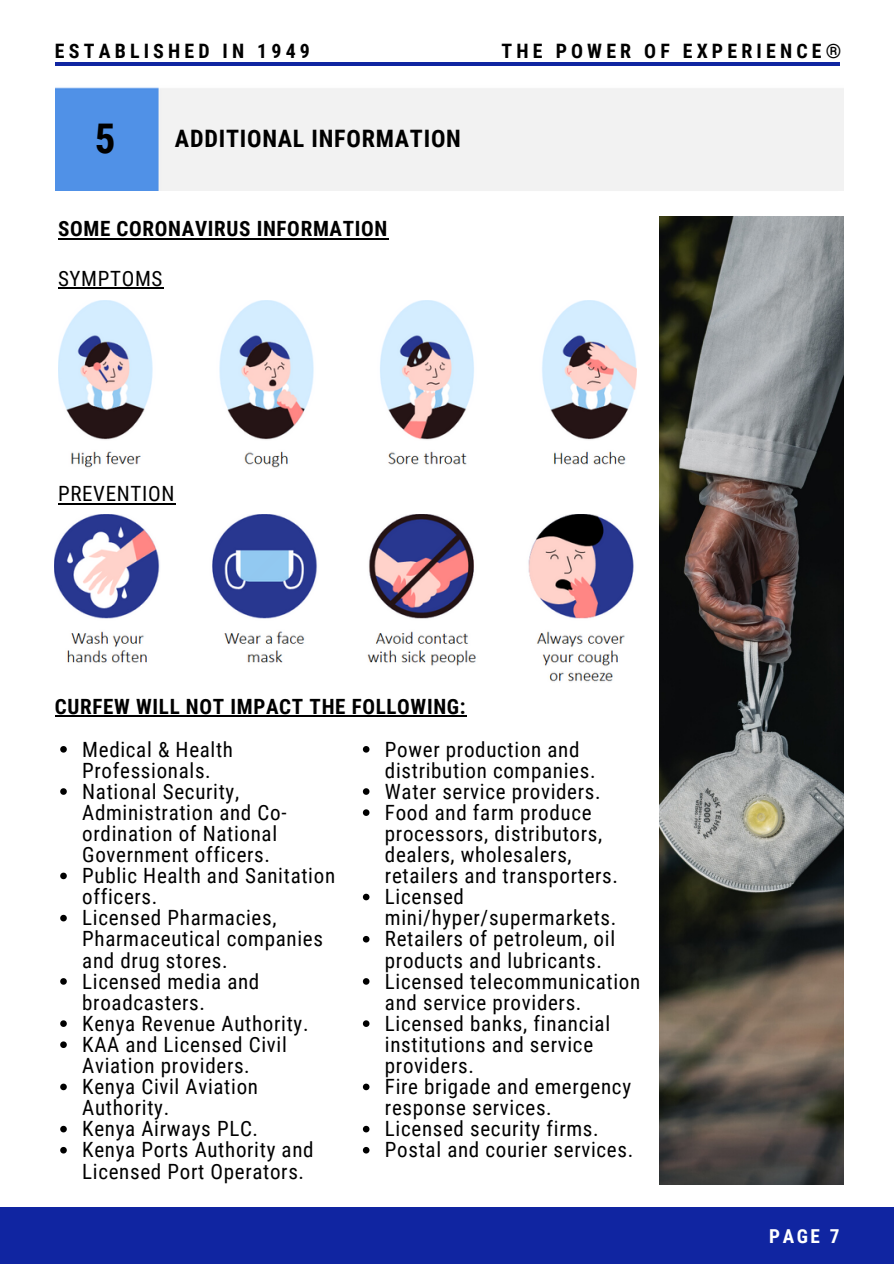
<style>
.page{position:relative;width:894px;height:1264px;background:#fff}
.page>*{position:absolute;margin:0;border:0;box-sizing:border-box;transform-origin:0 0}
.t1{font:700 40.95px "Roboto Condensed";color:#000}
.t2{font:24px "Roboto Condensed";letter-spacing:.03em;color:#000}
.t3{font:700 24px "Roboto Condensed";letter-spacing:.03em;color:#000}
.t4{font:21px/21.1px "Roboto Condensed";letter-spacing:.03em;color:#000}
.t5{font:700 21px "Roboto Condensed";letter-spacing:.03em;color:#000}
.t6{font:700 19.8px "Roboto Condensed";letter-spacing:.21em;color:#000}
.t7{font:700 19.2px "Roboto Condensed";color:#fff}
</style>
<div class="page">
<img style="left:659px;top:216px;width:184px;height:967px">
<div style="left:0;top:1207px;width:893px;height:56px;background:#1025a1"></div>
<hr style="left:55px;top:62px;width:784px;height:4px;background:#1025a1">
<img style="left:56px;top:87px;width:330px;height:103px">
<div style="left:386px;top:88px;width:457px;height:102px;background:#f2f2f2"></div>
<img style="left:58px;top:301px;width:578px;height:167px">
<img style="left:55px;top:514px;width:579px;height:168px">
<hr style="left:58px;top:238px;width:330px;height:1px;background:#000">
<hr style="left:58px;top:287px;width:105px;height:2px;background:#000">
<hr style="left:58px;top:503px;width:117px;height:1px;background:#000">
<hr style="left:55px;top:715px;width:411px;height:1px;background:#000">
<svg style="left:60px;top:746px;width:7px;height:6px"></svg>
<svg style="left:60px;top:788px;width:7px;height:6px"></svg>
<svg style="left:60px;top:872px;width:7px;height:7px"></svg>
<svg style="left:60px;top:914px;width:7px;height:7px"></svg>
<svg style="left:60px;top:978px;width:7px;height:6px"></svg>
<svg style="left:60px;top:1020px;width:7px;height:6px"></svg>
<svg style="left:60px;top:1041px;width:7px;height:7px"></svg>
<svg style="left:60px;top:1083px;width:7px;height:7px"></svg>
<svg style="left:60px;top:1125px;width:7px;height:7px"></svg>
<svg style="left:60px;top:1146px;width:7px;height:7px"></svg>
<svg style="left:363px;top:746px;width:6px;height:6px"></svg>
<svg style="left:363px;top:788px;width:6px;height:6px"></svg>
<svg style="left:363px;top:809px;width:6px;height:7px"></svg>
<svg style="left:363px;top:893px;width:6px;height:7px"></svg>
<svg style="left:363px;top:935px;width:6px;height:7px"></svg>
<svg style="left:363px;top:978px;width:6px;height:6px"></svg>
<svg style="left:363px;top:1020px;width:6px;height:6px"></svg>
<svg style="left:363px;top:1083px;width:6px;height:7px"></svg>
<svg style="left:363px;top:1125px;width:6px;height:7px"></svg>
<svg style="left:363px;top:1146px;width:6px;height:7px"></svg>
<p class="t6" style="left:55px;top:39px;width:256px">ESTABLISHED IN 1949</p>
<p class="t6" style="left:501px;top:39px;width:341px">THE POWER OF EXPERIENCE®</p>
<h1 class="t1" style="left:95px;top:115px;width:22px">5</h1>
<p class="t3" style="left:175px;top:125px;width:287px">ADDITIONAL INFORMATION</p>
<p class="t2" style="left:172px;top:125px;width:401px">IMPACTS OF CORONAVIRUS GLOBALLY</p>
<p class="t5" style="left:58px;top:217px;width:331px">SOME CORONAVIRUS INFORMATION</p>
<p class="t4" style="left:58px;top:268px;width:106px">SYMPTOMS</p>
<p class="t4" style="left:58px;top:483px;width:118px">PREVENTION</p>
<p class="t5" style="left:55px;top:694px;width:412px">CURFEW WILL NOT IMPACT THE FOLLOWING:</p>
<p class="t4" style="left:82px;top:738px;width:254px">Medical &amp; Health<br>Professionals.<br>National Security,<br>Administration and Co&shy;ordination of National<br>Government officers.<br>Public Health and Sanitation officers.<br>Licensed Pharmacies,<br>Pharmaceutical companies and drug stores.<br>Licensed media and broadcasters.<br>Kenya Revenue Authority.<br>KAA and Licensed Civil<br>Aviation providers.<br>Kenya Civil Aviation<br>Authority.<br>Kenya Airways PLC.<br>Kenya Ports Authority and<br>Licensed Port Operators.</p>
<p class="t4" style="left:385px;top:738px;width:257px">Power production and distribution companies.<br>Water service providers.<br>Food and farm produce processors, distributors, dealers, wholesalers, retailers and transporters.<br>Licensed mini/hyper/supermarkets.<br>Retailers of petroleum, oil products and lubricants.<br>Licensed telecommunication and service providers.<br>Licensed banks, financial institutions and service providers.<br>Fire brigade and emergency response services.<br>Licensed security firms.<br>Postal and courier services.</p>
<p class="t7" style="left:769px;top:1225px;width:72px">PAGE 7</p>
</div>
